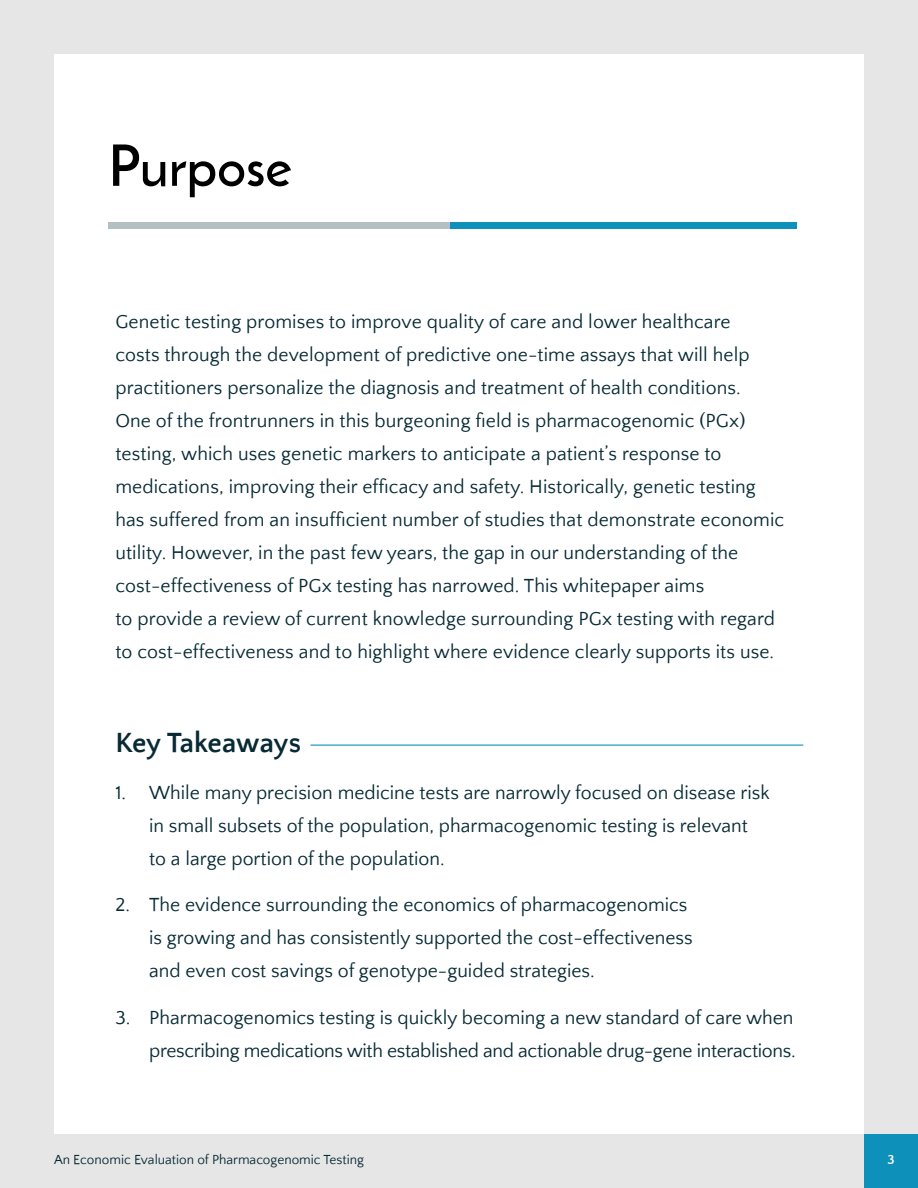
<style>
.page{position:relative;width:918px;height:1188px;background:#fff}
.page>*{position:absolute;margin:0;border:0;box-sizing:border-box;transform-origin:0 0}
.t1{font:57px "Reem Kufi";color:#000}
.t2{font:700 28.5px "Quattrocento Sans";color:#072a35}
.t3{font:19.5px/33px "Quattrocento Sans";letter-spacing:.005em;color:#072a35}
.t4{font:19.5px/33px "Quattrocento Sans";letter-spacing:-.015em;color:#072a35;text-align:right}
.t5{font:13.5px "Quattrocento Sans";color:#072a35}
.t6{font:700 13.5px "Quattrocento Sans";color:#fff}
</style>
<div class="page">
<div style="left:0;top:1134px;width:872px;height:54px;background:#e7e6e6"></div>
<div style="left:864px;top:1134px;width:54px;height:54px;background:#0d91bb"></div>
<div style="left:0;top:0;width:918px;height:1134px;background:#e7e6e6"></div>
<div style="left:54px;top:54px;width:810px;height:1080px;background:#fff"></div>
<hr style="left:310px;top:745px;width:493px;height:1px;background:#0d91bb">
<div style="left:108px;top:222px;width:347px;height:7px;background:#b3bfc2"></div>
<div style="left:450px;top:222px;width:346px;height:7px;background:#0d91bb"></div>
<h1 class="t1" style="left:108px;top:128px;width:185px">Purpose</h1>
<p class="t3" style="left:115px;top:306px;width:670px">Genetic testing promises to improve quality of care and lower healthcare<br>costs through the development of predictive one-time assays that will help practitioners personalize the diagnosis and treatment of health conditions.<br>One of the frontrunners in this burgeoning field is pharmacogenomic (PGx) testing, which uses genetic markers to anticipate a patient’s response to medications, improving their efficacy and safety. Historically, genetic testing has suffered from an insufficient number of studies that demonstrate economic utility. However, in the past few years, the gap in our understanding of the cost-effectiveness of PGx testing has narrowed. This whitepaper aims<br>to provide a review of current knowledge surrounding PGx testing with regard to cost-effectiveness and to highlight where evidence clearly supports its use.</p>
<h2 class="t2" style="left:115px;top:728px;width:187px">Key Takeaways</h2>
<p class="t3" style="left:149px;top:777px;width:622px;text-indent:-34px">1. While many precision medicine tests are narrowly focused on disease risk in small subsets of the population, pharmacogenomic testing is relevant to a large portion of the population.</p>
<p class="t3" style="left:149px;top:889px;width:545px;text-indent:-34px">2. The evidence surrounding the economics of pharmacogenomics is growing and has consistently supported the cost-effectiveness and even cost savings of genotype-guided strategies.</p>
<p class="t4" style="left:115px;top:1002px;width:682px">3. Pharmacogenomics testing is quickly becoming a new standard of care when prescribing medications with established and actionable drug-gene interactions.</p>
<p class="t5" style="left:54px;top:1152px;width:312px">An Economic Evaluation of Pharmacogenomic Testing</p>
<p class="t6" style="left:887px;top:1152px;width:9px">3</p>
</div>
